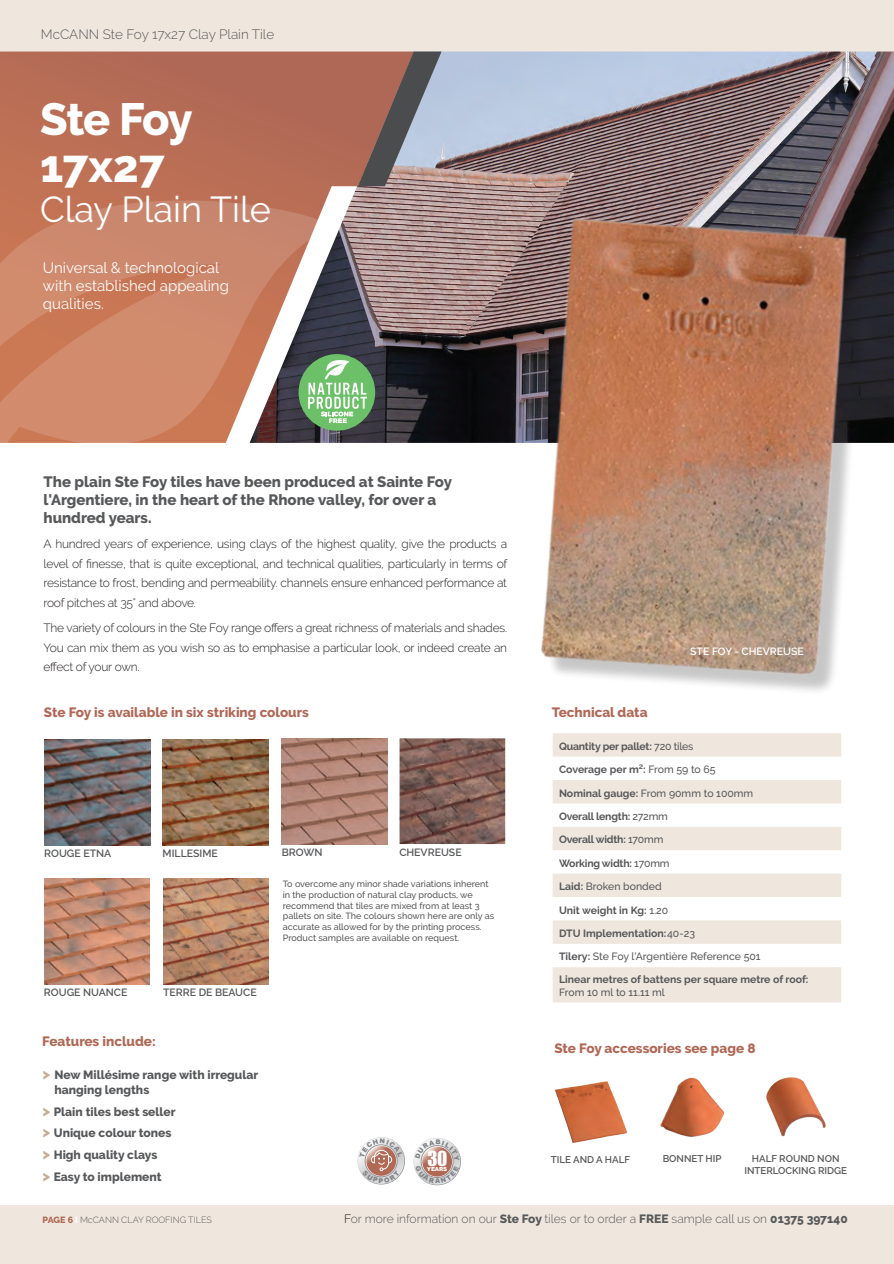
<style>
.page{position:relative;width:894px;height:1264px;background:#fff}
.page>*{position:absolute;margin:0;border:0;box-sizing:border-box;transform-origin:0 0}
.t1{font:800 45px/46.2px "Raleway";letter-spacing:-.02em;color:#fff}
.t2{font:36px "Raleway";color:#fff}
.t3{font:19.05px "Impact";color:#fff}
.t4{font:800 15px/18px "Raleway";color:#57585a}
.t5{font:15px/18px "Raleway";color:#fff}
.t6{font:800 13.5px "Raleway";color:#b06856}
.t7{font:300 13.5px "Raleway";color:#57585a}
.t8{font:300 12px/19.5px "Raleway";letter-spacing:-.02em;color:#231f20;text-align:justify}
.t9{font:800 12px/21.6px "Raleway";color:#57585a}
.t10{font:300 12px "Raleway";color:#57585a}
.t11{font:700 10.5px/23px "Raleway";letter-spacing:-.01em;color:#57585a}
.t12{font:500 10.5px "Raleway";color:#57585a}
.t13{font:600 10.5px "Raleway";color:#57585a}
.t14{font:600 10.5px "Raleway";color:#fff}
.t15{font:600 9.75px/11.7px "Raleway";color:#57585a;text-align:center}
.t16{font:500 9px/10.8px "Raleway";color:#57585a}
.t17{font:300 9px "Raleway";color:#57585a}
.t18{font:900 5.55px "Arial";letter-spacing:-.02em;color:#fff}
.s1{font-size:15px;color:#c5ac90}
.s2{font-weight:500}
.s3{font-weight:700}
.s4{font-weight:800;color:#b06856}
.s5{font-weight:800;color:#fff}
.s6{color:#231f20}
.s7{font-weight:800}
</style>
<div class="page">
<div style="left:0;top:1205px;width:894px;height:58px;background:#efe7dd"></div>
<div style="left:0;top:0;width:894px;height:52px;background:#efe7dd"></div>
<img style="left:414px;top:52px;width:480px;height:391px">
<svg style="left:0;top:52px;width:414px;height:391px;background:#a36a5c"></svg>
<svg style="left:358px;top:52px;width:83px;height:134px;background:#917a7a"></svg>
<div style="left:546px;top:223px;width:320px;height:473px;background:#231f20;opacity:.25"></div>
<img style="left:535px;top:211px;width:319px;height:473px">
<svg style="left:413px;top:1137px;width:48px;height:48px"></svg>
<svg style="left:357px;top:1136px;width:48px;height:48px"></svg>
<img style="left:44px;top:739px;width:106px;height:106px">
<img style="left:163px;top:739px;width:105px;height:106px">
<img style="left:282px;top:739px;width:105px;height:105px">
<img style="left:399px;top:738px;width:106px;height:106px">
<img style="left:44px;top:879px;width:106px;height:105px">
<img style="left:163px;top:878px;width:106px;height:106px">
<svg style="left:552px;top:733px;width:289px;height:269px;fill:#efe7dd"></svg>
<div style="left:298px;top:354px;width:77px;height:77px;background:#6cc068;border-radius:50%"></div>
<svg style="left:340px;top:358px;width:27px;height:65px"></svg>
<img style="left:555px;top:1081px;width:72px;height:62px">
<img style="left:660px;top:1077px;width:65px;height:60px">
<img style="left:766px;top:1077px;width:60px;height:60px">
<svg style="left:0;top:169px;width:340px;height:274px;background:#c1856c"></svg>
<svg style="left:893px;top:170px;width:1px;height:273px"></svg>
<svg style="left:359px;top:1138px;width:44px;height:44px"></svg>
<svg style="left:415px;top:1139px;width:44px;height:44px"></svg>
<p class="t7" style="left:41px;top:26px;width:235px">McCANN Ste Foy 17x27 Clay Plain Tile</p>
<h1 class="t1" style="left:40px;top:97px;width:154px">Ste Foy<br>17x27</h1>
<h2 class="t2" style="left:40px;top:188px;width:232px">Clay Plain Tile</h2>
<p class="t5" style="left:43px;top:259px;width:188px">Universal &amp; technological with established appealing qualities.</p>
<p class="t4" style="left:44px;top:472px;width:410px">The plain Ste Foy tiles have been produced at Sainte Foy l'Argentiere, in the heart of the Rhone valley, for over a hundred years.</p>
<p class="t8" style="left:44px;top:534px;width:465px">A hundred years of experience, using clays of the highest quality, give the products a level of finesse, that is quite exceptional, and technical qualities, particularly in terms of resistance to frost, bending and permeability. channels ensure enhanced performance at roof pitches at 35° and above.</p>
<p class="t8" style="left:44px;top:618px;width:465px">The variety of colours in the Ste Foy range offers a great richness of materials and shades.<br>You can mix them as you wish so as to emphasise a particular look, or indeed create an effect of your own.</p>
<p class="t6" style="left:44px;top:704px;width:266px">Ste Foy is available in six striking colours</p>
<p class="t13" style="left:44px;top:847px;width:69px">ROUGE ETNA</p>
<p class="t13" style="left:163px;top:847px;width:57px">MILLESIME</p>
<p class="t13" style="left:282px;top:846px;width:42px">BROWN</p>
<p class="t13" style="left:399px;top:846px;width:64px">CHEVREUSE</p>
<p class="t16" style="left:283px;top:878px;width:213px">To overcome any minor shade variations inherent in the production of natural clay products, we recommend that tiles are mixed from at least 3 pallets on site. The colours shown here are only as accurate as allowed for by the printing process.<br>Product samples are available on request.</p>
<p class="t13" style="left:44px;top:986px;width:85px">ROUGE NUANCE</p>
<p class="t13" style="left:163px;top:986px;width:95px">TERRE DE BEAUCE</p>
<p class="t6" style="left:42px;top:1033px;width:115px">Features include:</p>
<p class="t9" style="left:54px;top:1066px;width:205px;line-height:15.6px;text-indent:-12px"><span class="s1">&gt;</span> New Millésime range with irregular hanging lengths</p>
<p class="t9" style="left:42px;top:1100px;width:135px"><span class="s1">&gt;</span> Plain tiles best seller <span class="s1">&gt;</span> Unique colour tones <span class="s1">&gt;</span> High quality clays<br><span class="s1">&gt;</span> Easy to implement</p>
<h3 class="t3" style="left:427px;top:1143px;width:21px">30</h3>
<p class="t18" style="left:427px;top:1165px;width:22px">YEARS</p>
<p class="t6" style="left:552px;top:704px;width:97px">Technical data</p>
<p class="t14" style="left:690px;top:645px;width:115px">STE FOY - CHEVREUSE</p>
<p class="t11" style="left:559px;top:734px;width:136px">Quantity per pallet: <span class="s2">720 tiles</span></p>
<p class="t11" style="left:559px;top:758px;width:158px">Coverage per m²: <span class="s2">From 59 to 65</span></p>
<p class="t12" style="left:559px;top:787px;width:196px"><span class="s3">Nominal gauge:</span> From 90mm to 100mm</p>
<p class="t11" style="left:559px;top:805px;width:110px">Overall length: <span class="s2">272mm</span></p>
<p class="t11" style="left:559px;top:828px;width:106px">Overall width: <span class="s2">170mm</span></p>
<p class="t11" style="left:559px;top:851px;width:112px">Working width: <span class="s2">170mm</span></p>
<p class="t12" style="left:559px;top:880px;width:104px"><span class="s3">Laid:</span> Broken bonded</p>
<p class="t11" style="left:559px;top:898px;width:111px">Unit weight in Kg: <span class="s2">1.20</span></p>
<p class="t11" style="left:559px;top:921px;width:138px">DTU Implementation:<span class="s2">40-23</span></p>
<p class="t11" style="left:559px;top:945px;width:251px">Tilery: <span class="s2">Ste Foy l’Argentière Reference 501<br></span>Linear metres of battens per square metre of roof:</p>
<p class="t12" style="left:559px;top:986px;width:107px">From 10 ml to 11.11 ml</p>
<p class="t6" style="left:554px;top:1040px;width:203px">Ste Foy accessories see page 8</p>
<p class="t15" style="left:551px;top:1153px;width:81px">TILE AND A HALF</p>
<p class="t15" style="left:662px;top:1152px;width:60px">BONNET HIP</p>
<p class="t15" style="left:744px;top:1153px;width:104px">HALF ROUND NON<br>INTERLOCKING RIDGE</p>
<p class="t17" style="left:43px;top:1214px;width:171px"><span class="s4">PAGE 6</span> <span class="s5">I</span> McCANN CLAY ROOFING TILES</p>
<p class="t10" style="left:344px;top:1212px;width:505px"><span class="s6">F</span>or more information on our <span class="s7">Ste Foy</span> tiles or to order a <span class="s7">FREE</span> sample call us on <span class="s7">01375 397140</span></p>
</div>
